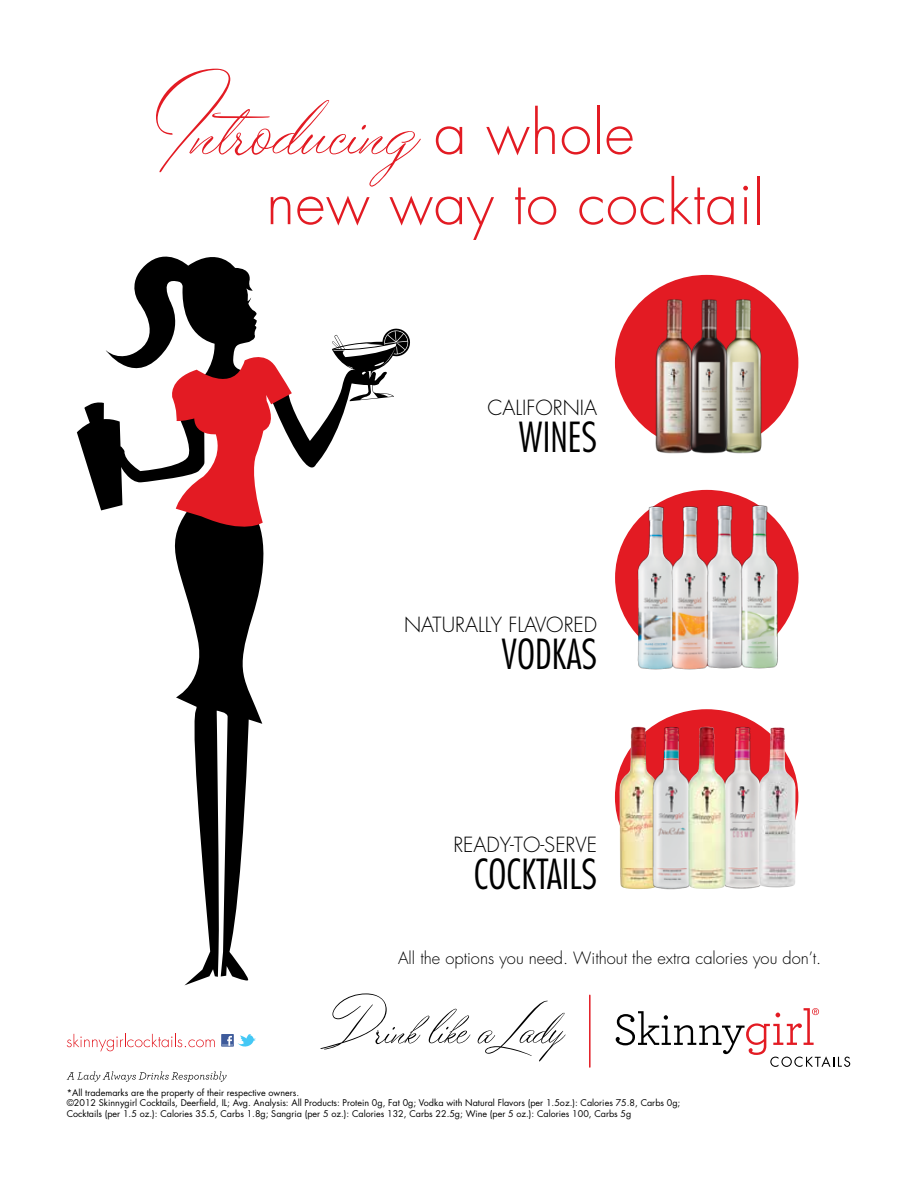
<style>
.page{position:relative;width:918px;height:1188px;background:#fff}
.page>*{position:absolute;margin:0;border:0;box-sizing:border-box;transform-origin:0 0}
.t1{font:70.95px "Marmalade JF";color:#e31b23}
.t2{font:300 58.5px "Futura";letter-spacing:.01em;color:#e31b23}
.t3{font:300 condensed 40.35px "Futura";color:#000}
.t4{font:300 20.4px "Futura";color:#000}
.t5{font:300 16.5px "Futura";color:#000}
.t6{font:9px/10.8px "Futura";color:#000}
.s1{font-family:"Futura";font-weight:300;font-size:58.5px}
</style>
<div class="page">
<svg style="left:67px;top:1034px;width:148px;height:17px"></svg>
<svg style="left:221px;top:1034px;width:13px;height:13px"></svg>
<svg style="left:222px;top:1034px;width:34px;height:13px"></svg>
<div style="left:615px;top:275px;width:183px;height:176px;background:#e31b23;border-radius:50%"></div>
<img style="left:643px;top:289px;width:131px;height:165px">
<img style="left:615px;top:556px;width:3px;height:44px">
<img style="left:618px;top:497px;width:69px;height:173px">
<img style="left:687px;top:497px;width:106px;height:173px">
<img style="left:749px;top:719px;width:50px;height:170px">
<img style="left:614px;top:716px;width:135px;height:174px">
<img style="left:688px;top:727px;width:38px;height:162px">
<img style="left:759px;top:727px;width:37px;height:161px">
<svg style="left:616px;top:1008px;width:234px;height:59px"></svg>
<svg style="left:320px;top:993px;width:150px;height:56px"></svg>
<svg style="left:478px;top:1000px;width:88px;height:62px"></svg>
<hr style="left:589px;top:995px;width:2px;height:72px;background:#e31b23">
<svg style="left:174px;top:535px;width:90px;height:450px"></svg>
<svg style="left:77px;top:256px;width:333px;height:279px"></svg>
<svg style="left:67px;top:1071px;width:160px;height:11px"></svg>
<h1 class="t1" style="left:154px;top:88px;width:482px">Introducing <span class="s1">a whole</span></h1>
<h2 class="t2" style="left:266px;top:167px;width:500px">new way to cocktail</h2>
<h3 class="t4" style="left:487px;top:396px;width:111px">CALIFORNIA</h3>
<h3 class="t3" style="left:518px;top:414px;width:80px">WINES</h3>
<h3 class="t4" style="left:404px;top:612px;width:195px">NATURALLY FLAVORED</h3>
<h3 class="t3" style="left:502px;top:630px;width:97px">VODKAS</h3>
<h3 class="t4" style="left:453px;top:832px;width:145px">READY-TO-SERVE</h3>
<h3 class="t3" style="left:474px;top:850px;width:125px">COCKTAILS</h3>
<h3 class="t5" style="left:398px;top:948px;width:425px">All the options you need. Without the extra calories you don’t.</h3>
<p class="t6" style="left:67px;top:1087px;width:615px">*All trademarks are the property of their respective owners.<br>©2012 Skinnygirl Cocktails, Deerfield, IL; Avg. Analysis: All Products: Protein 0g, Fat 0g; Vodka with Natural Flavors (per 1.5oz.): Calories 75.8, Carbs 0g;<br>Cocktails (per 1.5 oz.): Calories 35.5, Carbs 1.8g; Sangria (per 5 oz.): Calories 132, Carbs 22.5g; Wine (per 5 oz.): Calories 100, Carbs 5g</p>
</div>
